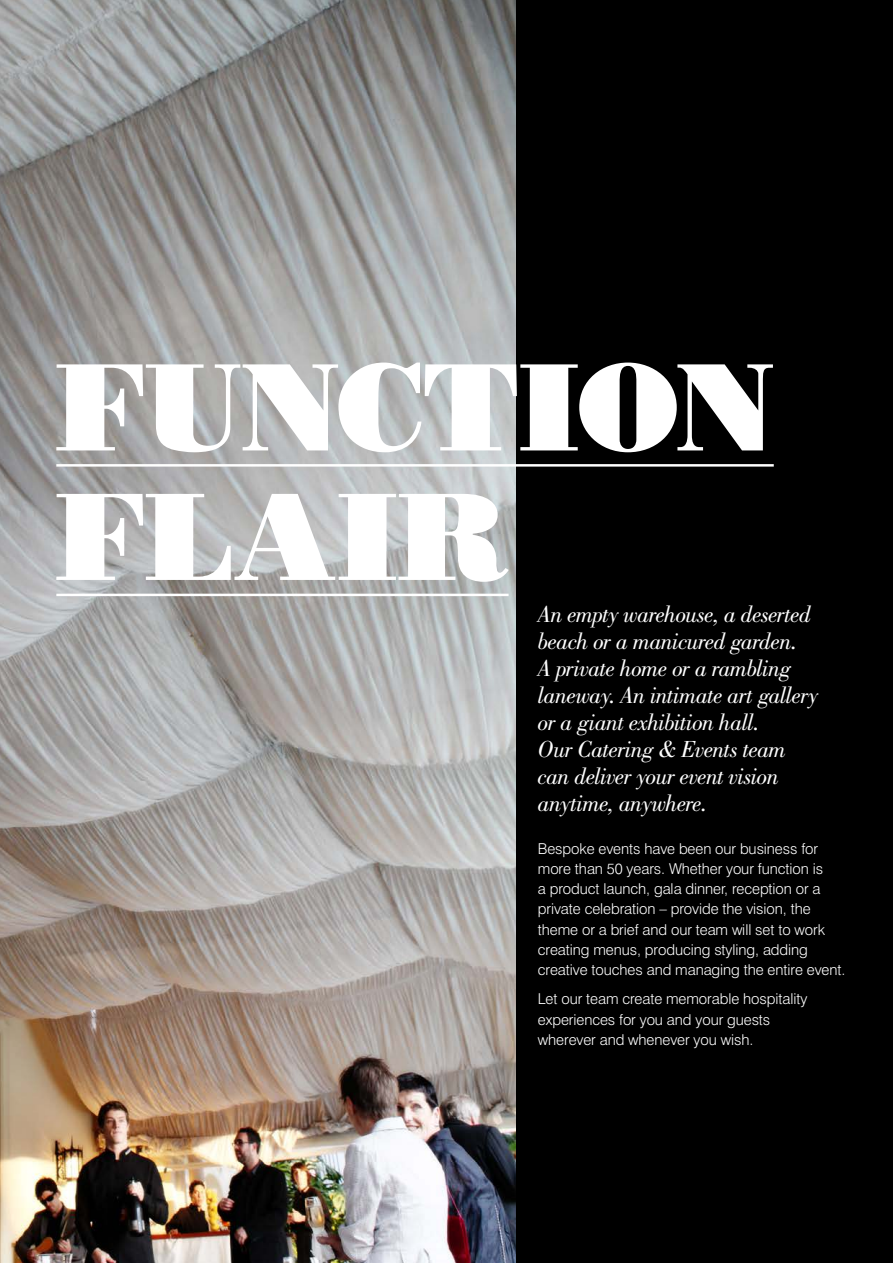
<style>
.page{position:relative;width:893px;height:1263px;background:#fff}
.page>*{position:absolute;margin:0;border:0;box-sizing:border-box;transform-origin:0 0}
.t1{font:124.2px/129.4px "Bodoni LT Poster";letter-spacing:-.01em;color:#fff}
.t2{font:italic 24px/27px "Bodoni LT";letter-spacing:-.03em;color:#fff}
.t3{font:300 15px/20.2px "Swiss 721 BT";letter-spacing:-.005em;color:#fff}
</style>
<div class="page">
<img style="left:0;top:0;width:517px;height:1263px">
<div style="left:517px;top:0;width:376px;height:1263px;background:#000"></div>
<hr style="left:56px;top:464px;width:718px;height:3px;background:#fff">
<hr style="left:56px;top:594px;width:453px;height:2px;background:#fff">
<h1 class="t1" style="left:56px;top:341px;width:719px">FUNCTION<br>FLAIR</h1>
<h2 class="t2" style="left:538px;top:601px;width:282px">An empty warehouse, a deserted beach or a manicured garden.<br>A private home or a rambling laneway. An intimate art gallery or a giant exhibition hall.<br>Our Catering &amp; Events team can deliver your event vision anytime, anywhere.</h2>
<p class="t3" style="left:538px;top:838px;width:309px">Bespoke events have been our business for more than 50 years. Whether your function is<br>a product launch, gala dinner, reception or a private celebration – provide the vision, the theme or a brief and our team will set to work creating menus, producing styling, adding creative touches and managing the entire event.</p>
<p class="t3" style="left:538px;top:989px;width:271px">Let our team create memorable hospitality experiences for you and your guests wherever and whenever you wish.</p>
</div>
